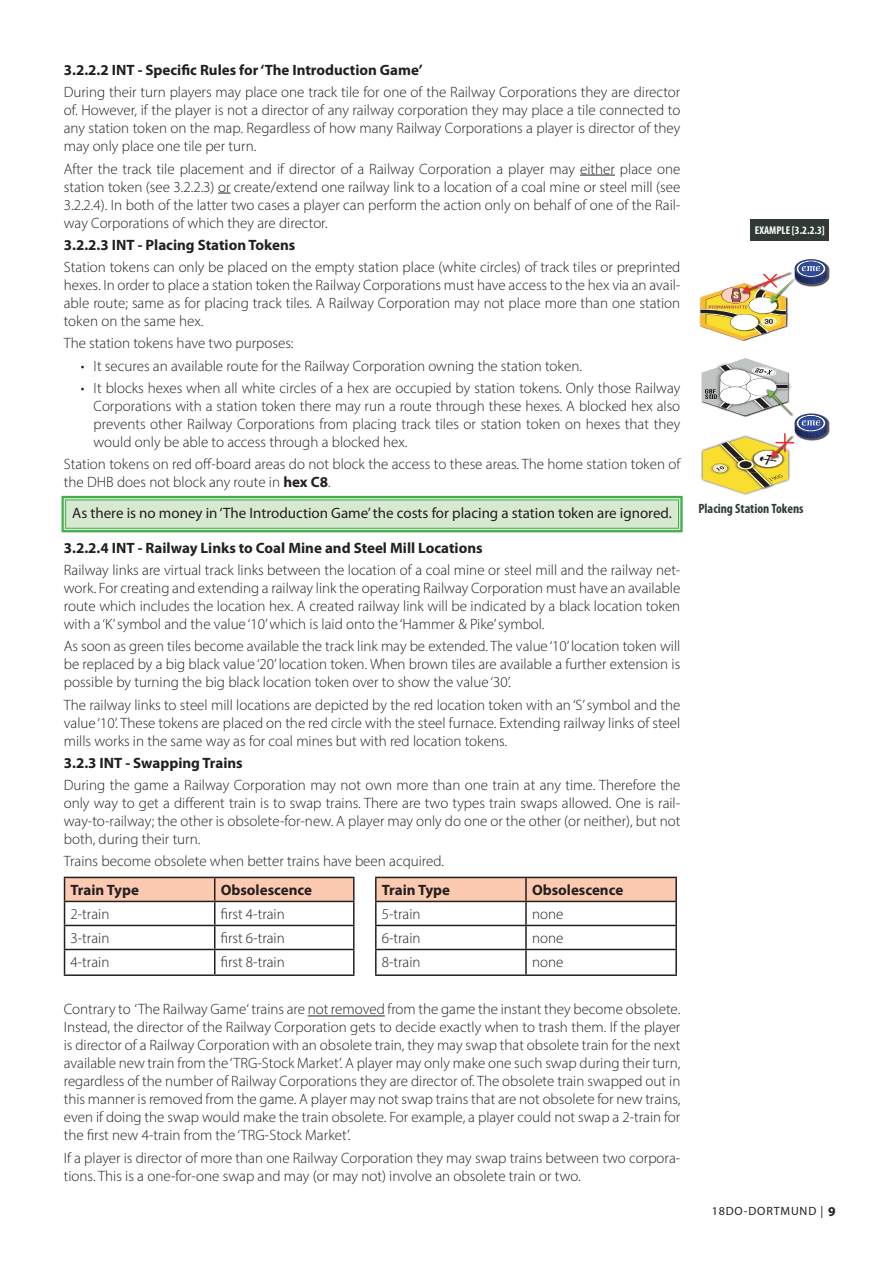
<style>
.page{position:relative;width:893px;height:1263px;background:#fff}
.page>*{position:absolute;margin:0;border:0;box-sizing:border-box;transform-origin:0 0}
.Body___out{font:300 15px/18px "Myriad Pro";color:#231f20;text-align:justify}
.Headline_3{font:700 15px "Myriad Pro";color:#231f20}
.Exclamation{font:15px "Myriad Pro";color:#231f20}
.Body___out-2{font:700 15px "Myriad Pro";color:#231f20}
.Tip___Example___Capt{font:700 condensed 13.5px "Myriad Pro";color:#303b35}
.t1{font:12px "Myriad Pro";letter-spacing:.07em;color:#231f20}
.Tip___Example___Capt-2{font:700 condensed 11.25px "Myriad Pro";color:#fff}
.s1{font-weight:700}
.s2{font-weight:700;font-size:13.5px}
</style>
<div class="page">
<hr style="left:580px;top:175px;width:35px;height:1px;background:#231f20">
<svg style="left:218px;top:193px;width:12px;height:1px"></svg>
<svg style="left:61px;top:495px;width:622px;height:38px;background:#c2e0be"></svg>
<div style="left:65px;top:500px;width:614px;height:29px;border:1px solid #40ae49"></div>
<hr style="left:308px;top:1015px;width:77px;height:1px;background:#231f20">
<svg style="left:377px;top:878px;width:298px;height:23px;background:#f7c6ac"></svg>
<hr style="left:215px;top:877px;width:140px;height:1px;background:#231f20">
<hr style="left:353px;top:878px;width:2px;height:23px;background:#231f20">
<hr style="left:375px;top:877px;width:151px;height:1px;background:#231f20">
<hr style="left:375px;top:878px;width:2px;height:23px;background:#231f20">
<hr style="left:526px;top:877px;width:151px;height:1px;background:#231f20">
<hr style="left:525px;top:878px;width:2px;height:23px;background:#231f20">
<hr style="left:675px;top:878px;width:2px;height:23px;background:#231f20">
<hr style="left:215px;top:901px;width:140px;height:1px;background:#231f20">
<hr style="left:353px;top:902px;width:2px;height:23px;background:#231f20">
<hr style="left:375px;top:901px;width:151px;height:1px;background:#231f20">
<hr style="left:375px;top:902px;width:2px;height:23px;background:#231f20">
<hr style="left:526px;top:901px;width:151px;height:1px;background:#231f20">
<hr style="left:525px;top:902px;width:2px;height:23px;background:#231f20">
<hr style="left:675px;top:902px;width:2px;height:23px;background:#231f20">
<hr style="left:215px;top:925px;width:140px;height:1px;background:#231f20">
<hr style="left:353px;top:926px;width:2px;height:23px;background:#231f20">
<hr style="left:375px;top:925px;width:151px;height:1px;background:#231f20">
<hr style="left:375px;top:926px;width:2px;height:23px;background:#231f20">
<hr style="left:526px;top:925px;width:151px;height:1px;background:#231f20">
<hr style="left:525px;top:926px;width:2px;height:23px;background:#231f20">
<hr style="left:675px;top:926px;width:2px;height:23px;background:#231f20">
<hr style="left:215px;top:949px;width:140px;height:1px;background:#231f20">
<svg style="left:64px;top:877px;width:290px;height:97px"></svg>
<hr style="left:353px;top:950px;width:2px;height:24px;background:#231f20">
<hr style="left:375px;top:949px;width:151px;height:1px;background:#231f20">
<hr style="left:375px;top:950px;width:2px;height:24px;background:#231f20">
<hr style="left:526px;top:949px;width:151px;height:1px;background:#231f20">
<hr style="left:525px;top:950px;width:2px;height:24px;background:#231f20">
<hr style="left:675px;top:950px;width:2px;height:24px;background:#231f20">
<hr style="left:64px;top:974px;width:151px;height:2px;background:#231f20">
<hr style="left:215px;top:974px;width:140px;height:2px;background:#231f20">
<hr style="left:375px;top:974px;width:151px;height:2px;background:#231f20">
<hr style="left:526px;top:974px;width:151px;height:2px;background:#231f20">
<img style="left:701px;top:450px;width:51px;height:45px">
<img style="left:804px;top:259px;width:25px;height:22px">
<img style="left:828px;top:420px;width:1px;height:15px">
<img style="left:700px;top:260px;width:128px;height:80px">
<svg style="left:702px;top:358px;width:126px;height:135px"></svg>
<div style="left:750px;top:219px;width:79px;height:21px;background:#303b35"></div>
<p class="Headline_3" style="left:64px;top:62px;width:360px">3.2.2.2 INT - Specific Rules for ‘The Introduction Game’</p>
<p class="Body___out" style="left:64px;top:83px;width:618px">During their turn players may place one track tile for one of the Railway Corporations they are director of. However, if the player is not a director of any railway corporation they may place a tile connected to any station token on the map. Regardless of how many Railway Corporations a player is director of they may only place one tile per turn.</p>
<p class="Body___out" style="left:64px;top:159px;width:618px">After the track tile placement and if director of a Railway Corporation a player may either place one station token (see 3.2.2.3) or create/extend one railway link to a location of a coal mine or steel mill (see 3.2.2.4). In both of the latter two cases a player can perform the action only on behalf of one of the Rail&shy;way Corporations of which they are director.</p>
<p class="Headline_3" style="left:64px;top:236px;width:233px">3.2.2.3 INT - Placing Station Tokens</p>
<p class="Body___out" style="left:64px;top:258px;width:618px">Station tokens can only be placed on the empty station place (white circles) of track tiles or preprinted hexes. In order to place a station token the Railway Corporations must have access to the hex via an avail&shy;able route; same as for placing track tiles. A Railway Corporation may not place more than one station token on the same hex.</p>
<p class="Body___out" style="left:64px;top:334px;width:231px">The station tokens have two purposes:</p>
<p class="Body___out" style="left:81px;top:356px;width:503px">• It secures an available route for the Railway Corporation owning the station token.</p>
<p class="Body___out" style="left:94px;top:379px;width:588px;text-indent:-13px">• It blocks hexes when all white circles of a hex are occupied by station tokens. Only those Railway Corporations with a station token there may run a route through these hexes. A blocked hex also prevents other Railway Corporations from placing track tiles or station token on hexes that they would only be able to access through a blocked hex.</p>
<p class="Body___out" style="left:64px;top:455px;width:618px">Station tokens on red off-board areas do not block the access to these areas. The home station token of the DHB does not block any route in <span class="s1">hex C8</span>.</p>
<p class="Exclamation" style="left:72px;top:505px;width:601px">As there is no money in ‘The Introduction Game’ the costs for placing a station token are ignored.</p>
<p class="Headline_3" style="left:64px;top:539px;width:420px">3.2.2.4 INT - Railway Links to Coal Mine and Steel Mill Locations</p>
<p class="Body___out" style="left:64px;top:561px;width:618px">Railway links are virtual track links between the location of a coal mine or steel mill and the railway net&shy;work. For creating and extending a railway link the operating Railway Corporation must have an available route which includes the location hex. A created railway link will be indicated by a black location token with a ‘K’ symbol and the value ‘10’ which is laid onto the ‘Hammer &amp; Pike’ symbol.</p>
<p class="Body___out" style="left:64px;top:637px;width:618px">As soon as green tiles become available the track link may be extended. The value ‘10’ location token will be replaced by a big black value ‘20’ location token. When brown tiles are available a further extension is possible by turning the big black location token over to show the value ‘30’.</p>
<p class="Body___out" style="left:64px;top:695px;width:618px">The railway links to steel mill locations are depicted by the red location token with an ‘S’ symbol and the value ‘10’. These tokens are placed on the red circle with the steel furnace. Extending railway links of steel mills works in the same way as for coal mines but with red location tokens.</p>
<p class="Headline_3" style="left:64px;top:754px;width:180px">3.2.3 INT - Swapping Trains</p>
<p class="Body___out" style="left:64px;top:776px;width:618px">During the game a Railway Corporation may not own more than one train at any time. Therefore the only way to get a different train is to swap trains. There are two types train swaps allowed. One is rail&shy;way-to-railway; the other is obsolete-for-new. A player may only do one or the other (or neither), but not both, during their turn.</p>
<p class="Body___out" style="left:64px;top:852px;width:382px">Trains become obsolete when better trains have been acquired.</p>
<p class="Body___out-2" style="left:71px;top:881px;width:70px">Train Type</p>
<p class="Body___out-2" style="left:221px;top:881px;width:93px">Obsolescence</p>
<p class="Body___out-2" style="left:382px;top:881px;width:70px">Train Type</p>
<p class="Body___out-2" style="left:532px;top:881px;width:93px">Obsolescence</p>
<p class="Body___out" style="left:71px;top:904px;width:40px">2-train</p>
<p class="Body___out" style="left:221px;top:904px;width:66px">first 4-train</p>
<p class="Body___out" style="left:382px;top:904px;width:40px">5-train</p>
<p class="Body___out" style="left:532px;top:904px;width:33px">none</p>
<p class="Body___out" style="left:71px;top:928px;width:40px">3-train</p>
<p class="Body___out" style="left:221px;top:928px;width:66px">first 6-train</p>
<p class="Body___out" style="left:382px;top:928px;width:40px">6-train</p>
<p class="Body___out" style="left:532px;top:928px;width:33px">none</p>
<p class="Body___out" style="left:71px;top:952px;width:40px">4-train</p>
<p class="Body___out" style="left:221px;top:952px;width:66px">first 8-train</p>
<p class="Body___out" style="left:382px;top:952px;width:40px">8-train</p>
<p class="Body___out" style="left:532px;top:952px;width:33px">none</p>
<p class="Body___out" style="left:64px;top:1000px;width:618px">Contrary to ‘The Railway Game‘ trains are not removed from the game the instant they become obsolete.<br>Instead, the director of the Railway Corporation gets to decide exactly when to trash them. If the player is director of a Railway Corporation with an obsolete train, they may swap that obsolete train for the next available new train from the ‘TRG-Stock Market’. A player may only make one such swap during their turn, regardless of the number of Railway Corporations they are director of. The obsolete train swapped out in this manner is removed from the game. A player may not swap trains that are not obsolete for new trains, even if doing the swap would make the train obsolete. For example, a player could not swap a 2-train for the first new 4-train from the ‘TRG-Stock Market’.</p>
<p class="Body___out" style="left:64px;top:1148px;width:618px">If a player is director of more than one Railway Corporation they may swap trains between two corpora&shy;tions. This is a one-for-one swap and may (or may not) involve an obsolete train or two.</p>
<p class="Tip___Example___Capt-2" style="left:755px;top:224px;width:71px">EXAMPLE [3.2.2.3]</p>
<p class="Tip___Example___Capt" style="left:698px;top:501px;width:107px">Placing Station Tokens</p>
<p class="t1" style="left:712px;top:1204px;width:125px">18DO-DORTMUND | <span class="s2">9</span></p>
</div>
